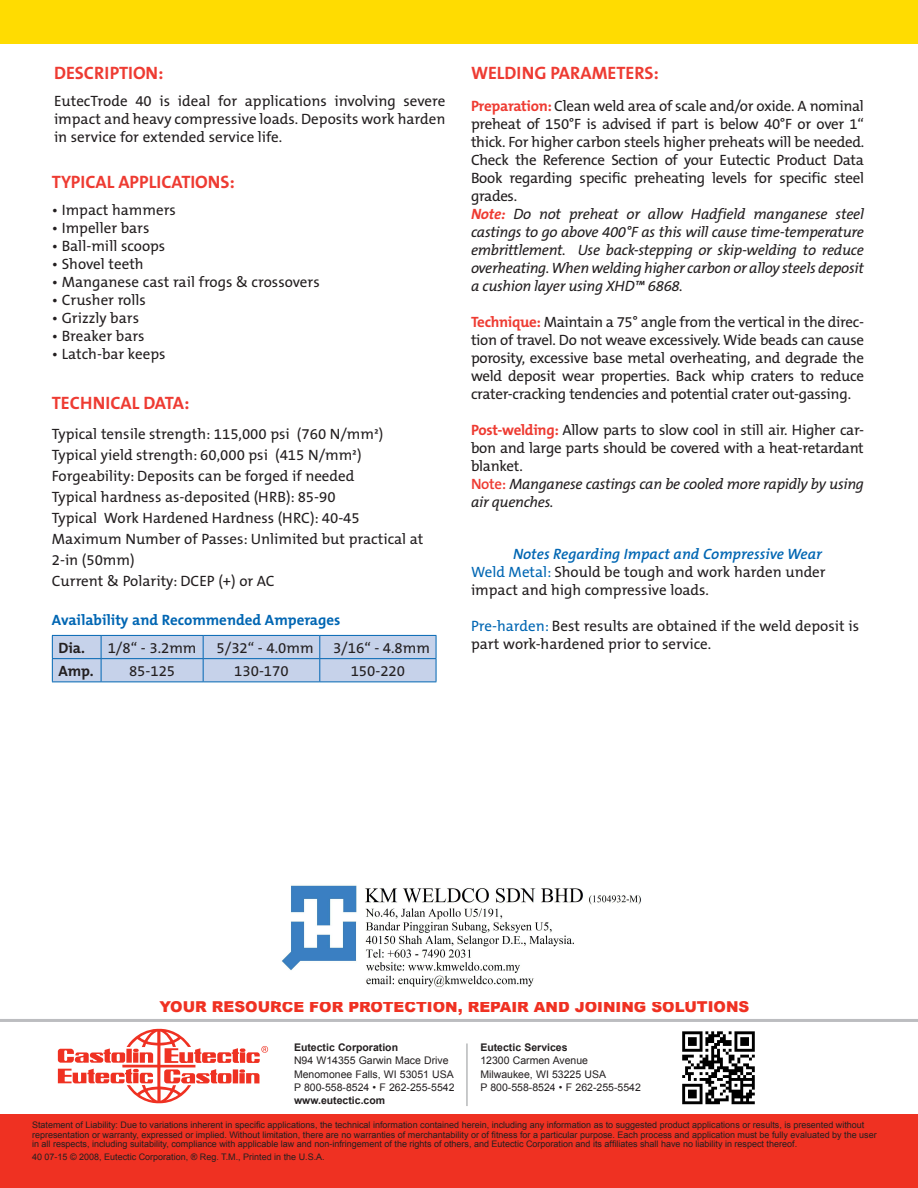
<style>
.page{position:relative;width:918px;height:1188px;background:#fff}
.page>*{position:absolute;margin:0;border:0;box-sizing:border-box;transform-origin:0 0}
.t1{font:700 18px "The Mix B7";color:#ee3b32}
.t2{font:15px/18px "The Mix B5 Plain";color:#231f20;text-align:justify}
.t3{font:italic 15px/18px "The Mix B5 Plain";letter-spacing:-.02em;color:#231f20;text-align:justify}
.t4{font:900 15px "Arial";color:#ef3122}
.t5{font:italic 600 15px "The Mix B6";color:#0166b3}
.t6{font:700 15px "The Mix B7";color:#0166b3}
.t7{font:700 15px "The Mix B7";color:#231f20}
.t8{font:10.5px "Arial";color:#231f20}
.t9{font:700 10.5px "Arial";color:#231f20}
.t10{font:9px/9.8px "Arial";color:#231f20}
.s1{font-family:"The Mix B7";font-weight:700;color:#ee3b32}
.s2{font-family:"The Mix B6";font-weight:600;font-style:normal;color:#ee3b32}
.s3{color:#0166b3}
</style>
<div class="page">
<div style="left:0;top:0;width:918px;height:44px;background:#ffdc01"></div>
<svg style="left:52px;top:635px;width:385px;height:47px;background:#b9cae6"></svg>
<hr style="left:52px;top:682px;width:49px;height:1px;background:#0166b3">
<hr style="left:101px;top:682px;width:102px;height:1px;background:#0166b3">
<hr style="left:203px;top:682px;width:117px;height:1px;background:#0166b3">
<hr style="left:320px;top:682px;width:116px;height:1px;background:#0166b3">
<div style="left:0;top:1115px;width:918px;height:73px;background:#ef3122"></div>
<hr style="left:0;top:1019px;width:918px;height:3px;background:#bcbdc0">
<svg style="left:58px;top:1029px;width:210px;height:74px"></svg>
<img style="left:682px;top:1031px;width:73px;height:74px">
<hr style="left:467px;top:1043px;width:1px;height:63px;background:#939598">
<img style="left:282px;top:885px;width:359px;height:102px">
<p class="t1" style="left:54px;top:64px;width:111px">DESCRIPTION:</p>
<p class="t2" style="left:54px;top:93px;width:393px">EutecTrode 40 is ideal for applications involving severe impact and heavy compressive loads. Deposits work harden in service for extended service life.</p>
<p class="t1" style="left:52px;top:173px;width:185px">TYPICAL APPLICATIONS:</p>
<p class="t2" style="left:52px;top:202px;width:126px">• Impact hammers</p>
<p class="t2" style="left:52px;top:220px;width:99px">• Impeller bars</p>
<p class="t2" style="left:52px;top:238px;width:115px">• Ball-mill scoops</p>
<p class="t2" style="left:52px;top:256px;width:93px">• Shovel teeth</p>
<p class="t2" style="left:52px;top:274px;width:269px">• Manganese cast rail frogs &amp; crossovers</p>
<p class="t2" style="left:52px;top:292px;width:96px">• Crusher rolls</p>
<p class="t2" style="left:52px;top:310px;width:89px">• Grizzly bars</p>
<p class="t2" style="left:52px;top:328px;width:94px">• Breaker bars</p>
<p class="t2" style="left:52px;top:346px;width:115px">• Latch-bar keeps</p>
<p class="t1" style="left:52px;top:393px;width:139px">TECHNICAL DATA:</p>
<p class="t2" style="left:52px;top:425px;width:333px">Typical tensile strength: 115,000 psi (760 N/mm²)</p>
<p class="t2" style="left:52px;top:446px;width:311px">Typical yield strength: 60,000 psi (415 N/mm²)</p>
<p class="t2" style="left:52px;top:467px;width:304px">Forgeability: Deposits can be forged if needed</p>
<p class="t2" style="left:52px;top:488px;width:285px">Typical hardness as-deposited (HRB): 85-90</p>
<p class="t2" style="left:52px;top:509px;width:309px">Typical Work Hardened Hardness (HRC): 40-45</p>
<p class="t2" style="left:52px;top:529px;width:373px;line-height:21px">Maximum Number of Passes: Unlimited but practical at<br>2-in (50mm)</p>
<p class="t2" style="left:52px;top:572px;width:224px">Current &amp; Polarity: DCEP (+) or AC</p>
<p class="t6" style="left:52px;top:612px;width:290px">Availability and Recommended Amperages</p>
<p class="t7" style="left:58px;top:640px;width:28px">Dia.</p>
<p class="t2" style="left:108px;top:639px;width:90px">1/8“ - 3.2mm</p>
<p class="t2" style="left:217px;top:639px;width:99px">5/32“ - 4.0mm</p>
<p class="t2" style="left:333px;top:639px;width:99px">3/16“ - 4.8mm</p>
<p class="t7" style="left:58px;top:663px;width:37px">Amp.</p>
<p class="t2" style="left:129px;top:662px;width:48px">85-125</p>
<p class="t2" style="left:234px;top:662px;width:56px">130-170</p>
<p class="t2" style="left:351px;top:662px;width:56px">150-220</p>
<p class="t1" style="left:471px;top:63px;width:190px">WELDING PARAMETERS:</p>
<p class="t2" style="left:471px;top:98px;width:395px"><span class="s1">Preparation:</span> Clean weld area of scale and/or oxide. A nominal preheat of 150°F is advised if part is below 40°F or over 1“ thick. For higher carbon steels higher preheats will be needed.<br>Check the Reference Section of your Eutectic Product Data Book regarding specific preheating levels for specific steel grades.</p>
<p class="t3" style="left:471px;top:206px;width:395px"><span class="s1">Note:</span> Do not preheat or allow Hadfield manganese steel castings to go above 400°F as this will cause time-temperature embrittlement. Use back-stepping or skip-welding to reduce overheating. When welding higher carbon or alloy steels deposit a cushion layer using XHD™ 6868.</p>
<p class="t2" style="left:471px;top:314px;width:395px"><span class="s1">Technique:</span> Maintain a 75° angle from the vertical in the direc&shy;tion of travel. Do not weave excessively. Wide beads can cause porosity, excessive base metal overheating, and degrade the weld deposit wear properties. Back whip craters to reduce crater-cracking tendencies and potential crater out-gassing.</p>
<p class="t2" style="left:471px;top:422px;width:395px"><span class="s1">Post-welding:</span> Allow parts to slow cool in still air. Higher car&shy;bon and large parts should be covered with a heat-retardant blanket.</p>
<p class="t3" style="left:471px;top:476px;width:394px"><span class="s2">Note:</span> Manganese castings can be cooled more rapidly by using air quenches.</p>
<p class="t5" style="left:513px;top:546px;width:310px">Notes Regarding Impact and Compressive Wear</p>
<p class="t2" style="left:471px;top:564px;width:356px"><span class="s3">Weld Metal:</span> Should be tough and work harden under impact and high compressive loads.</p>
<p class="t2" style="left:471px;top:618px;width:390px"><span class="s3">Pre-harden:</span> Best results are obtained if the weld deposit is part work-hardened prior to service.</p>
<p class="t4" style="left:160px;top:996px;width:591px">YOUR RESOURCE FOR PROTECTION, REPAIR AND JOINING SOLUTIONS</p>
<p class="t9" style="left:294px;top:1040px;width:106px">Eutectic Corporation</p>
<p class="t8" style="left:294px;top:1054px;width:156px">N94 W14355 Garwin Mace Drive</p>
<p class="t8" style="left:294px;top:1067px;width:161px">Menomonee Falls, WI 53051 USA</p>
<p class="t8" style="left:294px;top:1080px;width:162px">P 800-558-8524 • F 262-255-5542</p>
<p class="t9" style="left:294px;top:1093px;width:93px">www.eutectic.com</p>
<p class="t9" style="left:480px;top:1040px;width:89px">Eutectic Services</p>
<p class="t8" style="left:480px;top:1054px;width:109px">12300 Carmen Avenue</p>
<p class="t8" style="left:480px;top:1067px;width:127px">Milwaukee, WI 53225 USA</p>
<p class="t8" style="left:480px;top:1080px;width:162px">P 800-558-8524 • F 262-255-5542</p>
<p class="t10" style="left:32px;top:1120px;width:846px">Statement of Liability: Due to variations inherent in specific applications, the technical information contained herein, including any information as to suggested product applications or results, is presented without representation or warranty, expressed or implied. Without limitation, there are no warranties of merchantability or of fitness for a particular purpose. Each process and application must be fully evaluated by the user in all respects, including suitability, compliance with applicable law and non-infringement of the rights of others, and Eutectic Corporation and its affiliates shall have no liability in respect thereof.</p>
<p class="t10" style="left:32px;top:1153px;width:294px">40 07-15 © 2008, Eutectic Corporation, ® Reg. T.M., Printed in the U.S.A.</p>
</div>
